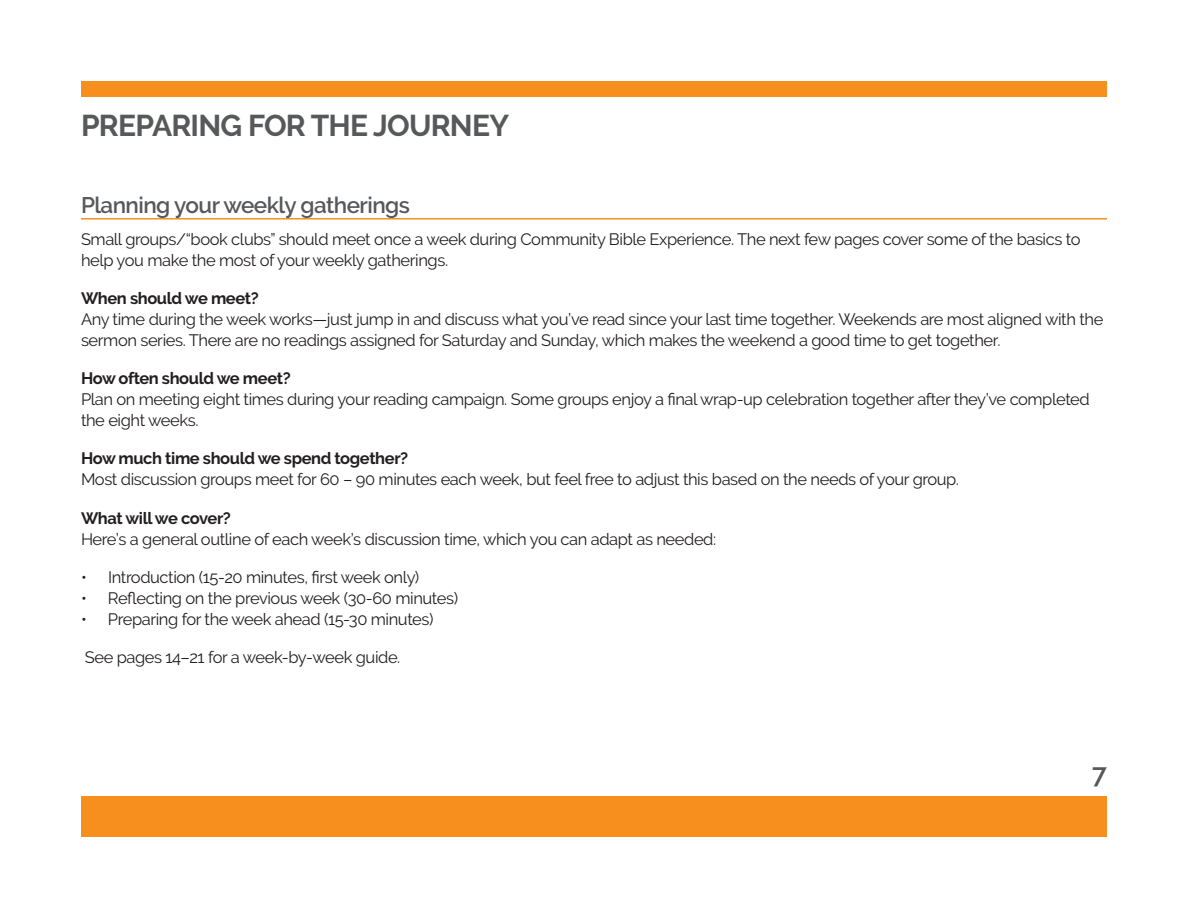
<style>
.page{position:relative;width:1188px;height:918px;background:#fff}
.page>*{position:absolute;margin:0;border:0;box-sizing:border-box;transform-origin:0 0}
.t1{font:700 30px "Raleway";letter-spacing:-.025em;color:#57585a}
.t2{font:600 27px "Raleway";color:#57585a}
.t3{font:600 22.5px "Raleway";letter-spacing:-.025em;color:#57585a}
.t4{font:16.5px/21px "Raleway";letter-spacing:-.025em;color:#231f20}
.t5{font:700 16.5px "Raleway";letter-spacing:-.025em;color:#231f20}
</style>
<div class="page">
<hr style="left:81px;top:218px;width:1026px;height:2px;background:#f68f1e">
<div style="left:81px;top:796px;width:1026px;height:41px;background:#f68f1e"></div>
<div style="left:81px;top:81px;width:1026px;height:15px;background:#f68f1e"></div>
<h1 class="t1" style="left:81px;top:114px;width:430px">PREPARING FOR THE JOURNEY</h1>
<h3 class="t3" style="left:81px;top:196px;width:330px">Planning your weekly gatherings</h3>
<p class="t4" style="left:81px;top:230px;width:1001px">Small groups/“book clubs” should meet once a week during Community Bible Experience. The next few pages cover some of the basics to help you make the most of your weekly gatherings.</p>
<p class="t5" style="left:81px;top:292px;width:179px">When should we meet?</p>
<p class="t4" style="left:81px;top:310px;width:1024px">Any time during the week works—just jump in and discuss what you’ve read since your last time together. Weekends are most aligned with the sermon series. There are no readings assigned for Saturday and Sunday, which makes the weekend a good time to get together.</p>
<p class="t5" style="left:81px;top:372px;width:211px">How often should we meet?</p>
<p class="t4" style="left:81px;top:390px;width:1010px">Plan on meeting eight times during your reading campaign. Some groups enjoy a final wrap-up celebration together after they’ve completed the eight weeks.</p>
<p class="t5" style="left:81px;top:452px;width:329px">How much time should we spend together?</p>
<p class="t4" style="left:81px;top:471px;width:880px">Most discussion groups meet for 60 – 90 minutes each week, but feel free to adjust this based on the needs of your group.</p>
<p class="t5" style="left:81px;top:512px;width:152px">What will we cover?</p>
<p class="t4" style="left:81px;top:530px;width:637px">Here’s a general outline of each week’s discussion time, which you can adapt as needed:</p>
<p class="t4" style="left:81px;top:568px;width:340px">• Introduction (15-20 minutes, first week only)</p>
<p class="t4" style="left:81px;top:589px;width:379px">• Reflecting on the previous week (30-60 minutes)</p>
<p class="t4" style="left:81px;top:610px;width:354px">• Preparing for the week ahead (15-30 minutes)</p>
<p class="t4" style="left:85px;top:649px;width:317px">See pages 14–21 for a week-by-week guide.</p>
<h2 class="t2" style="left:1092px;top:763px;width:16px">7</h2>
</div>
